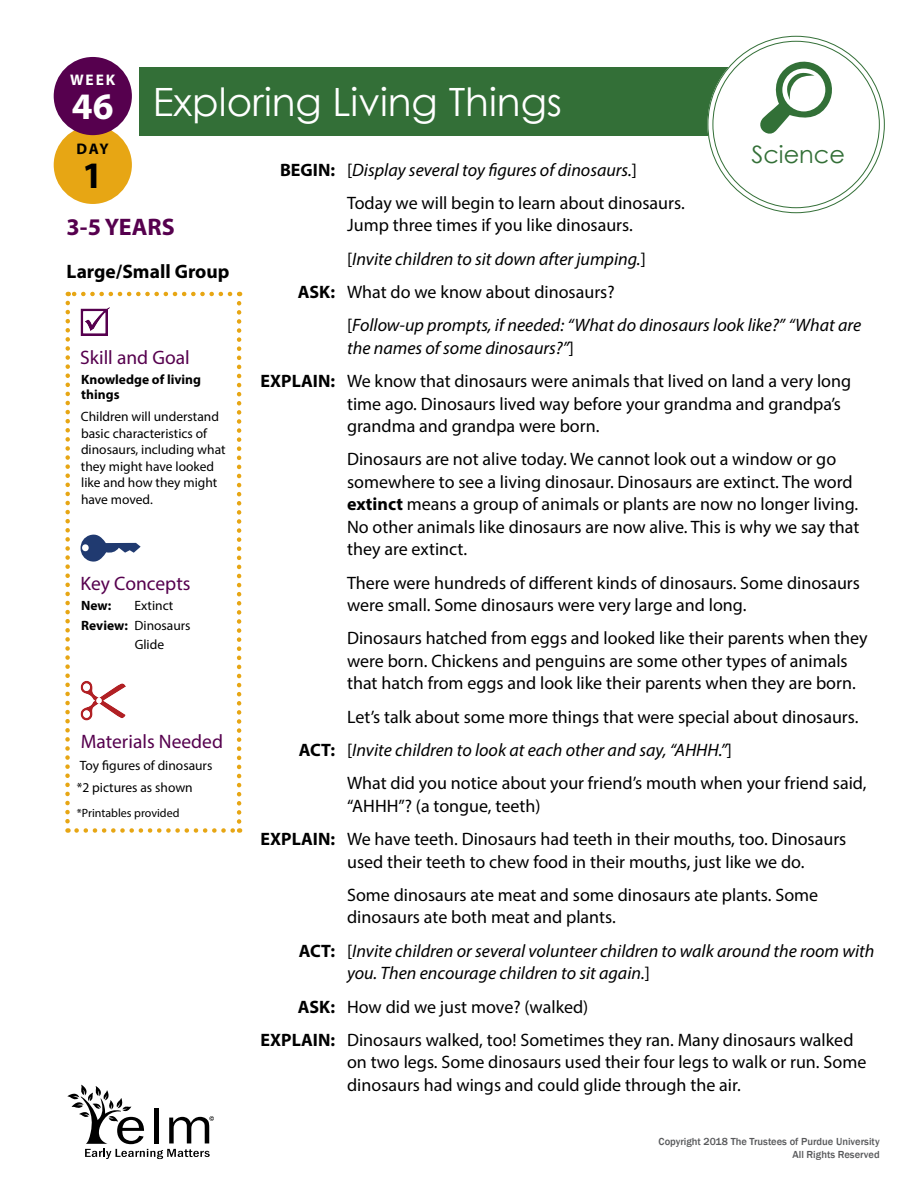
<style>
.page{position:relative;width:918px;height:1188px;background:#fff}
.page>*{position:absolute;margin:0;border:0;box-sizing:border-box;transform-origin:0 0}
._1-02_Lesson_Title{font:39px "Century Gothic";color:#fff}
._1-04_Week{font:700 37.5px "Myriad Pro";color:#fff}
._1-06_Day{font:700 37.5px "Myriad Pro";color:#000}
._1-07_Age{font:700 24px "Myriad Pro";color:#56004e}
._1-01_Domain_Lg_SCI{font:24px "Century Gothic";color:#336f37}
._2-01_Sidebar_Subhea{font:19.5px "Myriad Pro";color:#56004e}
._1-08_Group_Size{font:700 19.5px "Myriad Pro";color:#000}
._3-03_Lesson_Body_GR{font:18px/22.5px "Myriad Pro";color:#000}
._3-04_Lesson_Body_Bo{font:18px/22.5px "Myriad Pro";color:#000}
._3-04_Lesson_Body_Bo-2{font:italic 18px/22.5px "Myriad Pro";color:#000}
._3-03_Lesson_Body_GR-2{font:italic 18px/22.5px "Myriad Pro";color:#000}
._1-03_Week_Subhead{font:700 15.45px "Myriad Pro";color:#fff}
._1-05_Day_Subhead{font:700 15.45px "Myriad Pro";color:#000}
._2-02_Learning_Goal{font:13.5px/16.5px "Myriad Pro";color:#000}
._2-05_Sidebar_Body{font:13.5px "Myriad Pro";color:#000}
._2-02a_Skill{font:700 13.5px/15px "Myriad Pro";color:#000}
._2-03_Key_Concepts_1{font:13.5px "Myriad Pro";color:#000}
._2-04_Key_Concepts_2{font:13.5px "Myriad Pro";color:#000}
._2-03_Key_Concepts_1-2{font:700 13.5px "Myriad Pro";color:#000}
._2-06_Printable{font:12px "Myriad Pro";color:#000}
.t1{font:500 10.5px/12.6px "Franklin Gothic";color:#58595b;text-align:right}
.s1{font-weight:700;font-style:normal}
.s2{font-style:normal}
.s3{font-weight:700}
</style>
<div class="page">
<div style="left:140px;top:68px;width:592px;height:68px;background:#336f37"></div>
<div style="left:54px;top:126px;width:78px;height:78px;background:#e7a614;border-radius:50%"></div>
<div style="left:54px;top:57px;width:78px;height:78px;background:#56004e;border-radius:50%"></div>
<div style="left:710px;top:39px;width:172px;height:171px;background:#fff;border-radius:50%"></div>
<div style="left:707px;top:36px;width:178px;height:177px;border:6px solid #fff;border-radius:50%"></div>
<svg style="left:760px;top:62px;width:72px;height:72px"></svg>
<svg style="left:81px;top:307px;width:29px;height:29px"></svg>
<svg style="left:81px;top:535px;width:60px;height:27px"></svg>
<svg style="left:81px;top:681px;width:45px;height:40px"></svg>
<svg style="left:77px;top:828px;width:163px;height:5px"></svg>
<svg style="left:237px;top:292px;width:4px;height:530px"></svg>
<svg style="left:68px;top:292px;width:162px;height:4px"></svg>
<svg style="left:65px;top:303px;width:5px;height:530px"></svg>
<svg style="left:68px;top:1085px;width:146px;height:74px"></svg>
<h1 class="_1-03_Week_Subhead" style="left:70px;top:69px;width:47px">WEEK</h1>
<h2 class="_1-04_Week" style="left:72px;top:82px;width:43px">46</h2>
<h1 class="_1-05_Day_Subhead" style="left:77px;top:138px;width:34px">DAY</h1>
<h2 class="_1-06_Day" style="left:82px;top:151px;width:22px">1</h2>
<h1 class="_1-02_Lesson_Title" style="left:153px;top:74px;width:411px">Exploring Living Things</h1>
<h1 class="_1-01_Domain_Lg_SCI" style="left:751px;top:137px;width:95px">Science</h1>
<p class="_3-04_Lesson_Body_Bo-2" style="left:280px;top:158px;width:358px"><span class="s1">BEGIN:</span> <span class="s2">[</span>Display several toy figures of dinosaurs.<span class="s2">]</span></p>
<p class="_3-03_Lesson_Body_GR" style="left:347px;top:191px;width:339px">Today we will begin to learn about dinosaurs.<br>Jump three times if you like dinosaurs.</p>
<p class="_3-03_Lesson_Body_GR-2" style="left:347px;top:247px;width:300px"><span class="s2">[</span>Invite children to sit down after jumping.<span class="s2">]</span></p>
<p class="_3-04_Lesson_Body_Bo" style="left:298px;top:280px;width:318px"><span class="s3">ASK:</span> What do we know about dinosaurs?</p>
<p class="_3-03_Lesson_Body_GR-2" style="left:347px;top:314px;width:516px"><span class="s2">[</span>Follow-up prompts, if needed: “What do dinosaurs look like?” “What are the names of some dinosaurs?”<span class="s2">]</span></p>
<p class="_3-04_Lesson_Body_Bo" style="left:347px;top:369px;width:506px;text-indent:-86px"><span class="s3">EXPLAIN:</span> We know that dinosaurs were animals that lived on land a very long time ago. Dinosaurs lived way before your grandma and grandpa’s grandma and grandpa were born.</p>
<p class="_3-03_Lesson_Body_GR" style="left:347px;top:448px;width:514px">Dinosaurs are not alive today. We cannot look out a window or go somewhere to see a living dinosaur. Dinosaurs are extinct. The word <span class="s3">extinct</span> means a group of animals or plants are now no longer living.<br>No other animals like dinosaurs are now alive. This is why we say that they are extinct.</p>
<p class="_3-03_Lesson_Body_GR" style="left:347px;top:571px;width:514px">There were hundreds of different kinds of dinosaurs. Some dinosaurs were small. Some dinosaurs were very large and long.</p>
<p class="_3-03_Lesson_Body_GR" style="left:347px;top:627px;width:522px">Dinosaurs hatched from eggs and looked like their parents when they were born. Chickens and penguins are some other types of animals that hatch from eggs and look like their parents when they are born.</p>
<p class="_3-03_Lesson_Body_GR" style="left:347px;top:705px;width:513px">Let’s talk about some more things that were special about dinosaurs.</p>
<p class="_3-04_Lesson_Body_Bo-2" style="left:299px;top:738px;width:435px"><span class="s1">ACT:</span> <span class="s2">[</span>Invite children to look at each other and say, “AHHH.”<span class="s2">]</span></p>
<p class="_3-03_Lesson_Body_GR" style="left:347px;top:772px;width:521px">What did you notice about your friend’s mouth when your friend said, “AHHH”? (a tongue, teeth)</p>
<p class="_3-04_Lesson_Body_Bo" style="left:347px;top:828px;width:501px;text-indent:-86px"><span class="s3">EXPLAIN:</span> We have teeth. Dinosaurs had teeth in their mouths, too. Dinosaurs used their teeth to chew food in their mouths, just like we do.</p>
<p class="_3-03_Lesson_Body_GR" style="left:347px;top:883px;width:473px">Some dinosaurs ate meat and some dinosaurs ate plants. Some dinosaurs ate both meat and plants.</p>
<p class="_3-04_Lesson_Body_Bo-2" style="left:347px;top:939px;width:529px;text-indent:-48px"><span class="s1">ACT:</span> <span class="s2">[</span>Invite children or several volunteer children to walk around the room with you. Then encourage children to sit again.<span class="s2">]</span></p>
<p class="_3-04_Lesson_Body_Bo" style="left:298px;top:995px;width:292px"><span class="s3">ASK:</span> How did we just move? (walked)</p>
<p class="_3-04_Lesson_Body_Bo" style="left:347px;top:1028px;width:521px;text-indent:-86px"><span class="s3">EXPLAIN:</span> Dinosaurs walked, too! Sometimes they ran. Many dinosaurs walked on two legs. Some dinosaurs used their four legs to walk or run. Some dinosaurs had wings and could glide through the air.</p>
<h1 class="_1-07_Age" style="left:67px;top:212px;width:110px">3-5 YEARS</h1>
<h2 class="_1-08_Group_Size" style="left:67px;top:259px;width:164px">Large/Small Group</h2>
<p class="_2-01_Sidebar_Subhea" style="left:80px;top:345px;width:111px">Skill and Goal</p>
<p class="_2-02a_Skill" style="left:81px;top:372px;width:121px">Knowledge of living things</p>
<p class="_2-02_Learning_Goal" style="left:81px;top:408px;width:146px">Children will understand basic characteristics of dinosaurs, including what they might have looked like and how they might have moved.</p>
<p class="_2-01_Sidebar_Subhea" style="left:81px;top:571px;width:111px">Key Concepts</p>
<p class="_2-03_Key_Concepts_1-2" style="left:81px;top:597px;width:32px">New:</p>
<p class="_2-03_Key_Concepts_1" style="left:135px;top:597px;width:40px">Extinct</p>
<p class="_2-03_Key_Concepts_1" style="left:81px;top:617px;width:111px"><span class="s3">Review:</span> Dinosaurs</p>
<p class="_2-04_Key_Concepts_2" style="left:135px;top:636px;width:31px">Glide</p>
<p class="_2-01_Sidebar_Subhea" style="left:81px;top:730px;width:144px">Materials Needed</p>
<p class="_2-05_Sidebar_Body" style="left:80px;top:757px;width:134px">Toy figures of dinosaurs</p>
<p class="_2-05_Sidebar_Body" style="left:77px;top:779px;width:117px">*2 pictures as shown</p>
<p class="_2-06_Printable" style="left:77px;top:806px;width:104px">*Printables provided</p>
<p class="t1" style="left:659px;top:1136px;width:223px">Copyright 2018 The Trustees of Purdue University<br>All Rights Reserved</p>
</div>
